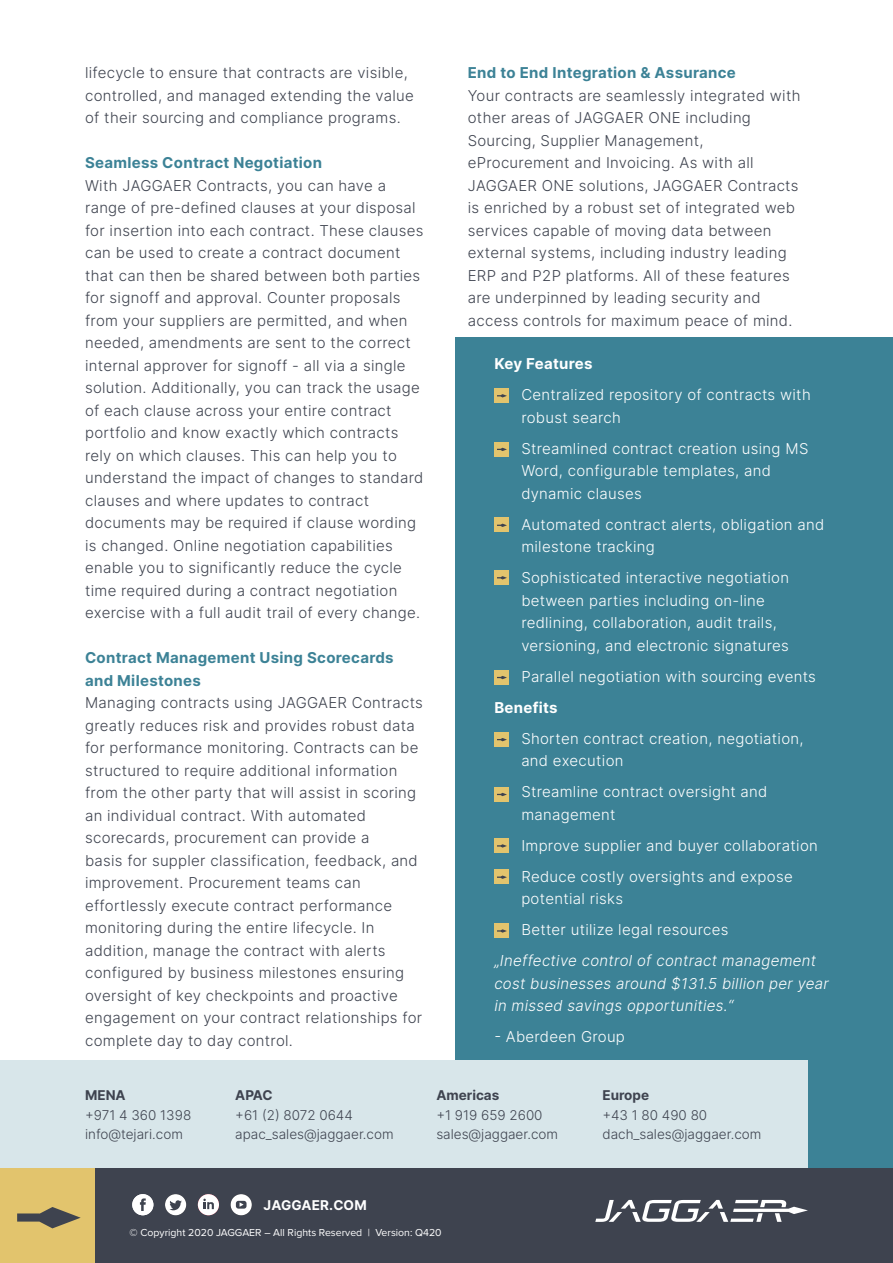
<style>
.page{position:relative;width:893px;height:1263px;background:#fff}
.page>*{position:absolute;margin:0;border:0;box-sizing:border-box;transform-origin:0 0}
.t1{font:300 15px/22.5px "Inter";letter-spacing:.02em;color:#3e434f}
.t2{font:300 15px/22.5px "Inter";letter-spacing:.02em;color:#fff}
.t3{font:italic 300 15px/22.5px "Inter";letter-spacing:.02em;color:#fff}
.t4{font:700 15px/22.5px "Inter";letter-spacing:.02em;color:#3c8296}
.t5{font:700 15px "Inter";letter-spacing:.02em;color:#fff}
.t6{font:300 13.5px/19.5px "Inter";color:#3e434f}
.t7{font:700 13.5px "Inter";color:#3e434f}
.t8{font:700 13.5px "Inter";letter-spacing:.01em;color:#fff}
.t9{font:10.5px "Proxima Nova";color:#fff}
</style>
<div class="page">
<div style="left:455px;top:337px;width:438px;height:831px;background:#3c8296"></div>
<div style="left:0;top:1060px;width:808px;height:108px;background:#d8e6ea"></div>
<div style="left:95px;top:1168px;width:798px;height:95px;background:#3e434f"></div>
<div style="left:0;top:1168px;width:95px;height:95px;background:#e2c46d"></div>
<svg style="left:17px;top:1207px;width:64px;height:21px"></svg>
<div style="left:231px;top:1194px;width:21px;height:21px;background:#fff;border-radius:50%"></div>
<svg style="left:236px;top:1201px;width:11px;height:7px"></svg>
<svg style="left:240px;top:1202px;width:3px;height:5px"></svg>
<div style="left:165px;top:1194px;width:21px;height:21px;background:#fff;border-radius:50%"></div>
<svg style="left:169px;top:1200px;width:13px;height:10px"></svg>
<div style="left:198px;top:1194px;width:21px;height:21px;background:#fff;border-radius:50%"></div>
<svg style="left:203px;top:1198px;width:11px;height:11px"></svg>
<div style="left:132px;top:1194px;width:21px;height:21px;background:#fff;border-radius:50%"></div>
<svg style="left:140px;top:1198px;width:6px;height:13px"></svg>
<svg style="left:595px;top:1200px;width:213px;height:22px"></svg>
<div style="left:494px;top:388px;width:15px;height:15px;background:#e2c46d"></div>
<svg style="left:497px;top:394px;width:10px;height:3px"></svg>
<div style="left:494px;top:442px;width:15px;height:14px;background:#e2c46d"></div>
<svg style="left:497px;top:448px;width:10px;height:3px"></svg>
<div style="left:494px;top:517px;width:15px;height:15px;background:#e2c46d"></div>
<svg style="left:497px;top:524px;width:10px;height:3px"></svg>
<div style="left:494px;top:570px;width:15px;height:15px;background:#e2c46d"></div>
<svg style="left:497px;top:576px;width:10px;height:3px"></svg>
<div style="left:494px;top:670px;width:15px;height:15px;background:#e2c46d"></div>
<svg style="left:497px;top:676px;width:10px;height:3px"></svg>
<div style="left:494px;top:732px;width:15px;height:15px;background:#e2c46d"></div>
<svg style="left:497px;top:738px;width:10px;height:3px"></svg>
<div style="left:494px;top:787px;width:15px;height:14px;background:#e2c46d"></div>
<svg style="left:497px;top:793px;width:10px;height:3px"></svg>
<div style="left:494px;top:838px;width:15px;height:15px;background:#e2c46d"></div>
<svg style="left:497px;top:844px;width:10px;height:4px"></svg>
<div style="left:494px;top:869px;width:15px;height:15px;background:#e2c46d"></div>
<svg style="left:497px;top:875px;width:10px;height:4px"></svg>
<div style="left:494px;top:923px;width:15px;height:15px;background:#e2c46d"></div>
<svg style="left:497px;top:929px;width:10px;height:4px"></svg>
<p class="t1" style="left:85px;top:61px;width:330px">lifecycle to ensure that contracts are visible, controlled, and managed extending the value of their sourcing and compliance programs.</p>
<p class="t4" style="left:85px;top:151px;width:239px">Seamless Contract Negotiation</p>
<p class="t1" style="left:85px;top:174px;width:340px">With JAGGAER Contracts, you can have a range of pre-defined clauses at your disposal for insertion into each contract. These clauses can be used to create a contract document that can then be shared between both parties for signoff and approval. Counter proposals from your suppliers are permitted, and when needed, amendments are sent to the correct internal approver for signoff - all via a single solution. Additionally, you can track the usage of each clause across your entire contract portfolio and know exactly which contracts rely on which clauses. This can help you to understand the impact of changes to standard clauses and where updates to contract documents may be required if clause wording is changed. Online negotiation capabilities enable you to significantly reduce the cycle time required during a contract negotiation exercise with a full audit trail of every change.</p>
<p class="t4" style="left:85px;top:646px;width:310px">Contract Management Using Scorecards and Milestones</p>
<p class="t1" style="left:85px;top:691px;width:339px">Managing contracts using JAGGAER Contracts greatly reduces risk and provides robust data for performance monitoring. Contracts can be structured to require additional information from the other party that will assist in scoring an individual contract. With automated scorecards, procurement can provide a<br>basis for suppler classification, feedback, and improvement. Procurement teams can effortlessly execute contract performance monitoring during the entire lifecycle. In addition, manage the contract with alerts configured by business milestones ensuring oversight of key checkpoints and proactive engagement on your contract relationships for complete day to day control.</p>
<p class="t4" style="left:468px;top:61px;width:270px">End to End Integration &amp; Assurance</p>
<p class="t1" style="left:468px;top:84px;width:334px">Your contracts are seamlessly integrated with other areas of JAGGAER ONE including Sourcing, Supplier Management, eProcurement and Invoicing. As with all JAGGAER ONE solutions, JAGGAER Contracts is enriched by a robust set of integrated web services capable of moving data between external systems, including industry leading ERP and P2P platforms. All of these features are underpinned by leading security and access controls for maximum peace of mind.</p>
<p class="t5" style="left:494px;top:353px;width:100px">Key Features</p>
<p class="t2" style="left:521px;top:383px;width:291px;text-indent:-27px">• Centralized repository of contracts with robust search</p>
<p class="t2" style="left:521px;top:437px;width:289px;text-indent:-27px">• Streamlined contract creation using MS<br>Word, configurable templates, and dynamic clauses</p>
<p class="t2" style="left:521px;top:513px;width:304px;text-indent:-27px">• Automated contract alerts, obligation and milestone tracking</p>
<p class="t2" style="left:521px;top:566px;width:269px;text-indent:-27px">• Sophisticated interactive negotiation between parties including on-line redlining, collaboration, audit trails, versioning, and electronic signatures</p>
<p class="t2" style="left:494px;top:665px;width:323px">• Parallel negotiation with sourcing events</p>
<p class="t5" style="left:494px;top:696px;width:65px">Benefits</p>
<p class="t2" style="left:521px;top:727px;width:284px;text-indent:-27px">• Shorten contract creation, negotiation, and execution</p>
<p class="t2" style="left:521px;top:780px;width:248px;text-indent:-27px">• Streamline contract oversight and management</p>
<p class="t2" style="left:494px;top:834px;width:325px">• Improve supplier and buyer collaboration</p>
<p class="t2" style="left:521px;top:865px;width:273px;text-indent:-27px">• Reduce costly oversights and expose potential risks</p>
<p class="t2" style="left:494px;top:918px;width:236px">• Better utilize legal resources</p>
<p class="t3" style="left:494px;top:949px;width:336px">„Ineffective control of contract management cost businesses around $131.5 billion per year in missed savings opportunities.“</p>
<p class="t2" style="left:494px;top:1025px;width:132px">- Aberdeen Group</p>
<p class="t7" style="left:85px;top:1085px;width:42px">MENA</p>
<p class="t6" style="left:85px;top:1105px;width:108px">+971 4 360 1398 info@tejari.com</p>
<p class="t7" style="left:235px;top:1085px;width:39px">APAC</p>
<p class="t6" style="left:235px;top:1105px;width:160px">+61 (2) 8072 0644 apac_sales@jaggaer.com</p>
<p class="t7" style="left:436px;top:1085px;width:65px">Americas</p>
<p class="t6" style="left:436px;top:1105px;width:123px">+1 919 659 2600 sales@jaggaer.com</p>
<p class="t7" style="left:602px;top:1085px;width:48px">Europe</p>
<p class="t6" style="left:602px;top:1105px;width:160px">+43 1 80 490 80 dach_sales@jaggaer.com</p>
<p class="t8" style="left:263px;top:1195px;width:105px">JAGGAER.COM</p>
<p class="t9" style="left:130px;top:1228px;width:313px">© Copyright 2020 JAGGAER – All Rights Reserved | Version: Q420</p>
</div>
